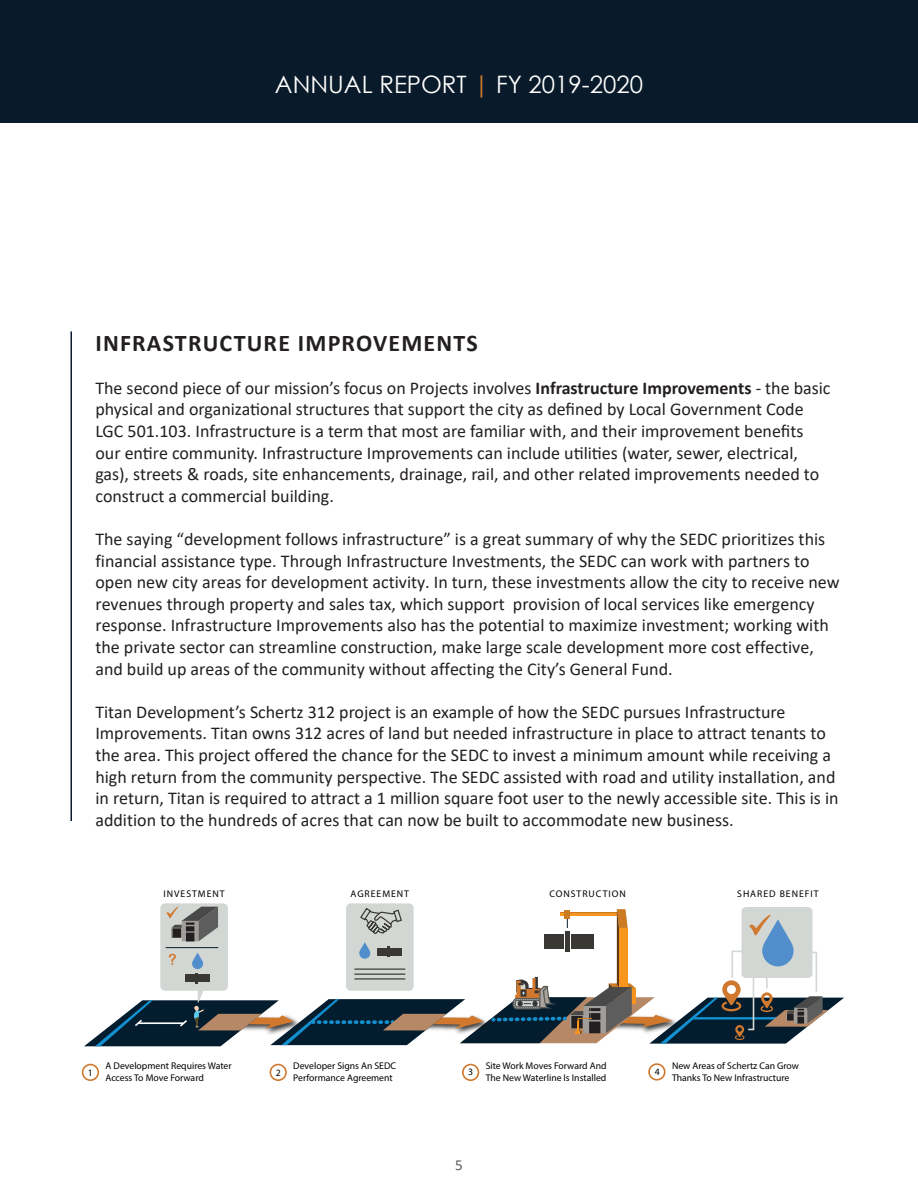
<style>
.page{position:relative;width:918px;height:1188px;background:#fff}
.page>*{position:absolute;margin:0;border:0;box-sizing:border-box;transform-origin:0 0}
.t1{font:700 24px "Calibri";letter-spacing:.05em;color:#231f20}
.t2{font:24px "Century Gothic";color:#fff}
.t3{font:18px/21.6px "Calibri";color:#231f20}
.t4{font:15.3px "Calibri";color:#5d5f5e}
.t5{font:9.75px/11.7px "Myriad Pro";color:#000}
.t6{font:9.75px "Myriad Pro";letter-spacing:.1em;color:#000}
.s1{color:#d37a2b}
.s2{font-weight:700}
</style>
<div class="page">
<div style="left:0;top:0;width:918px;height:122px;background:#091b2a"></div>
<hr style="left:70px;top:331px;width:2px;height:490px;background:#0c1a29">
<div style="left:462px;top:1064px;width:17px;height:17px;border:2px solid #d0792e;border-radius:50%"></div>
<div style="left:648px;top:1063px;width:18px;height:18px;border:2px solid #d0792e;border-radius:50%"></div>
<div style="left:82px;top:1064px;width:17px;height:17px;border:2px solid #d0792e;border-radius:50%"></div>
<div style="left:270px;top:1064px;width:17px;height:17px;border:2px solid #d0792e;border-radius:50%"></div>
<svg style="left:84px;top:903px;width:760px;height:143px"></svg>
<h1 class="t2" style="left:275px;top:68px;width:369px">ANNUAL REPORT <span class="s1">|</span> FY 2019-2020</h1>
<p class="t1" style="left:95px;top:326px;width:384px">INFRASTRUCTURE IMPROVEMENTS</p>
<p class="t3" style="left:95px;top:377px;width:737px">The second piece of our mission’s focus on Projects involves <span class="s2">Infrastructure Improvements</span> - the basic physical and organizational structures that support the city as defined by Local Government Code LGC 501.103. Infrastructure is a term that most are familiar with, and their improvement benefits our entire community. Infrastructure Improvements can include utilities (water, sewer, electrical, gas), streets &amp; roads, site enhancements, drainage, rail, and other related improvements needed to construct a commercial building.</p>
<p class="t3" style="left:95px;top:528px;width:746px">The saying “development follows infrastructure” is a great summary of why the SEDC prioritizes this financial assistance type. Through Infrastructure Investments, the SEDC can work with partners to open new city areas for development activity. In turn, these investments allow the city to receive new revenues through property and sales tax, which support provision of local services like emergency response. Infrastructure Improvements also has the potential to maximize investment; working with the private sector can streamline construction, make large scale development more cost effective, and build up areas of the community without affecting the City’s General Fund.</p>
<p class="t3" style="left:95px;top:701px;width:745px">Titan Development’s Schertz 312 project is an example of how the SEDC pursues Infrastructure Improvements. Titan owns 312 acres of land but needed infrastructure in place to attract tenants to the area. This project offered the chance for the SEDC to invest a minimum amount while receiving a high return from the community perspective. The SEDC assisted with road and utility installation, and in return, Titan is required to attract a 1 million square foot user to the newly accessible site. This is in addition to the hundreds of acres that can now be built to accommodate new business.</p>
<p class="t6" style="left:164px;top:888px;width:63px">INVESTMENT</p>
<p class="t6" style="left:351px;top:888px;width:60px">AGREEMENT</p>
<p class="t6" style="left:549px;top:888px;width:78px">CONSTRUCTION</p>
<p class="t6" style="left:737px;top:888px;width:83px">SHARED BENEFIT</p>
<p class="t5" style="left:88px;top:1066px;width:6px">1</p>
<p class="t5" style="left:293px;top:1060px;width:104px">Developer Signs An SEDC<br>Performance Agreement</p>
<p class="t5" style="left:106px;top:1060px;width:128px">A Development Requires Water<br>Access To Move Forward</p>
<p class="t5" style="left:276px;top:1066px;width:6px">2</p>
<p class="t5" style="left:468px;top:1066px;width:6px">3</p>
<p class="t5" style="left:672px;top:1060px;width:129px">New Areas of Schertz Can Grow<br>Thanks To New Infrastructure</p>
<p class="t5" style="left:486px;top:1060px;width:122px">Site Work Moves Forward And<br>The New Waterline Is Installed</p>
<p class="t5" style="left:655px;top:1066px;width:6px">4</p>
<p class="t4" style="left:455px;top:1155px;width:9px">5</p>
</div>
